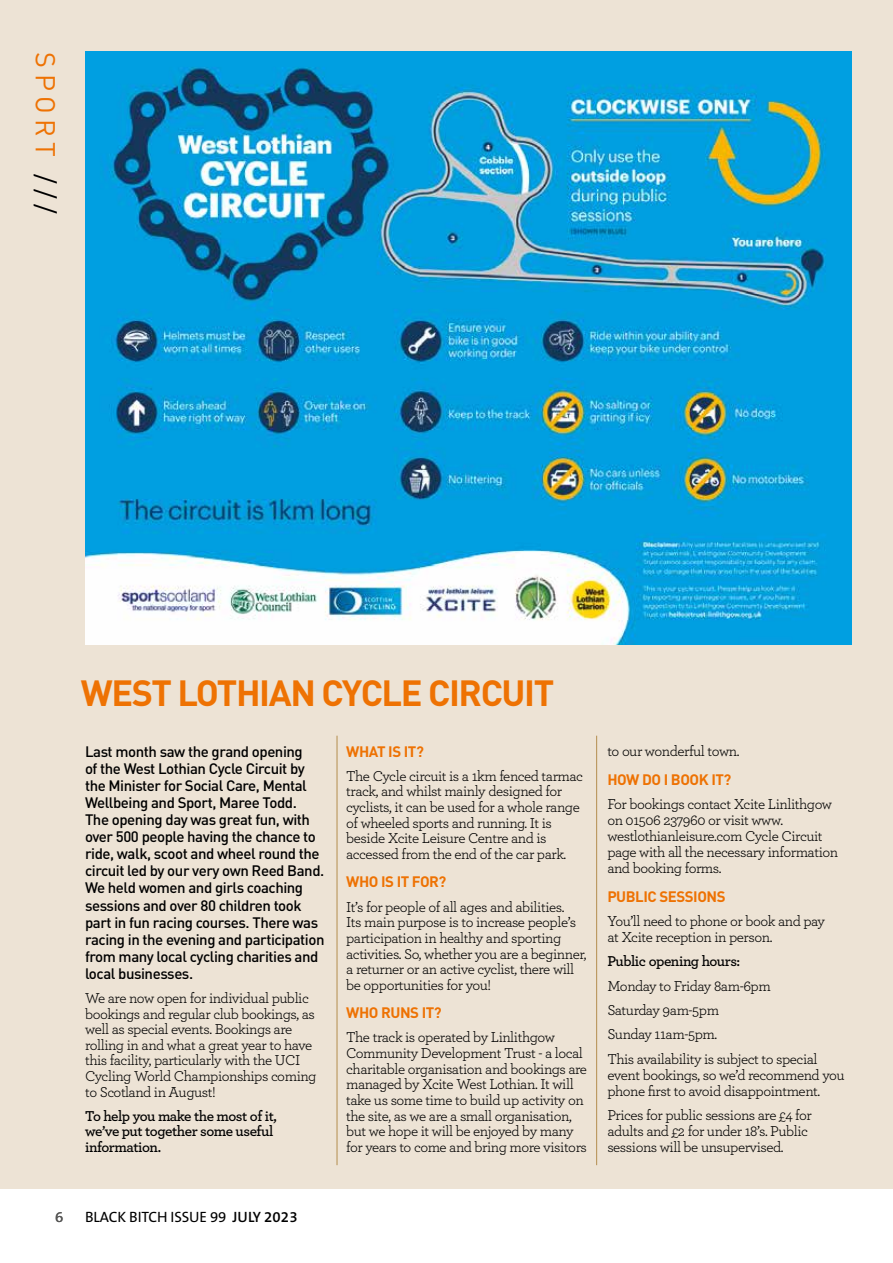
<style>
.page{position:relative;width:893px;height:1263px;background:#fff}
.page>*{position:absolute;margin:0;border:0;box-sizing:border-box;transform-origin:0 0}
.t1{font:700 36px "DIN";letter-spacing:-.04em;color:#ee7203}
.t2{font:27px "DIN";letter-spacing:.2em;color:#ee7203}
.t3{font:15px/15.6px "Archer";letter-spacing:-.03em;color:#000}
.t4{font:500 15px/17.1px "DIN";letter-spacing:-.03em;color:#000}
.t5{font:600 15px/15.6px "Archer";letter-spacing:-.03em;color:#000}
.t6{font:700 15px "DIN";letter-spacing:-.03em;color:#ee7203}
.t7{font:15px "The Sans B5 Plain";letter-spacing:-.01em;color:#000}
.t8{font:15px "The Sans B5 Plain";color:#575756}
.s1{color:#000}
.s2{font-family:"The Sans B6";font-weight:600}
</style>
<div class="page">
<div style="left:0;top:0;width:893px;height:1188px;background:#ede3d5"></div>
<hr style="left:337px;top:736px;width:1px;height:429px;background:#b38d4e">
<hr style="left:596px;top:736px;width:1px;height:429px;background:#b38d4e">
<img style="left:85px;top:52px;width:766px;height:592px">
<h2 class="t2" style="left:62px;top:52px;width:163px;rotate:90deg">SPORT <span class="s1">///</span></h2>
<h1 class="t1" style="left:81px;top:670px;width:475px">WEST LOTHIAN CYCLE CIRCUIT</h1>
<p class="t4" style="left:85px;top:742px;width:241px">Last month saw the grand opening<br>of the West Lothian Cycle Circuit by the Minister for Social Care, Mental Wellbeing and Sport, Maree Todd.<br>The opening day was great fun, with over 500 people having the chance to ride, walk, scoot and wheel round the circuit led by our very own Reed Band.<br>We held women and girls coaching sessions and over 80 children took part in fun racing courses. There was racing in the evening and participation from many local cycling charities and local businesses.</p>
<p class="t3" style="left:85px;top:990px;width:233px">We are now open for individual public bookings and regular club bookings, as well as special events. Bookings are rolling in and what a great year to have this facility, particularly with the UCI Cycling World Championships coming to Scotland in August!</p>
<p class="t5" style="left:85px;top:1107px;width:193px">To help you make the most of it, we’ve put together some useful information.</p>
<p class="t6" style="left:346px;top:741px;width:79px">WHAT IS IT?</p>
<p class="t3" style="left:346px;top:768px;width:238px">The Cycle circuit is a 1km fenced tarmac track, and whilst mainly designed for cyclists, it can be used for a whole range of wheeled sports and running. It is beside Xcite Leisure Centre and is accessed from the end of the car park.</p>
<p class="t6" style="left:346px;top:872px;width:102px">WHO IS IT FOR?</p>
<p class="t3" style="left:346px;top:898px;width:242px">It’s for people of all ages and abilities.<br>Its main purpose is to increase people’s participation in healthy and sporting activities. So, whether you are a beginner, a returner or an active cyclist, there will be opportunities for you!</p>
<p class="t6" style="left:346px;top:1003px;width:97px">WHO RUNS IT?</p>
<p class="t3" style="left:346px;top:1029px;width:242px">The track is operated by Linlithgow Community Development Trust - a local charitable organisation and bookings are managed by Xcite West Lothian. It will take us some time to build up activity on the site, as we are a small organisation, but we hope it will be enjoyed by many for years to come and bring more visitors</p>
<p class="t3" style="left:607px;top:743px;width:134px">to our wonderful town.</p>
<p class="t6" style="left:607px;top:770px;width:126px">HOW DO I BOOK IT?</p>
<p class="t3" style="left:607px;top:796px;width:232px">For bookings contact Xcite Linlithgow on 01506 237960 or visit www. westlothianleisure.com Cycle Circuit page with all the necessary information and booking forms.</p>
<p class="t6" style="left:607px;top:886px;width:120px">PUBLIC SESSIONS</p>
<p class="t3" style="left:607px;top:912px;width:219px">You’ll need to phone or book and pay at Xcite reception in person.</p>
<p class="t5" style="left:607px;top:953px;width:134px">Public opening hours:</p>
<p class="t3" style="left:607px;top:973px;width:212px;line-height:24.5px">Monday to Friday 8am-6pm<br>Saturday 9am-5pm<br>Sunday 11am-5pm.<br>This availability is subject to special</p>
<p class="t3" style="left:607px;top:1066px;width:239px">event bookings, so we’d recommend you phone first to avoid disappointment.</p>
<p class="t3" style="left:607px;top:1107px;width:206px">Prices for public sessions are £4 for adults and £2 for under 18’s. Public sessions will be unsupervised.</p>
<p class="t8" style="left:55px;top:1209px;width:10px">6</p>
<p class="t7" style="left:85px;top:1209px;width:214px">BLACK BITCH ISSUE 99 <span class="s2">JULY 2023</span></p>
</div>
